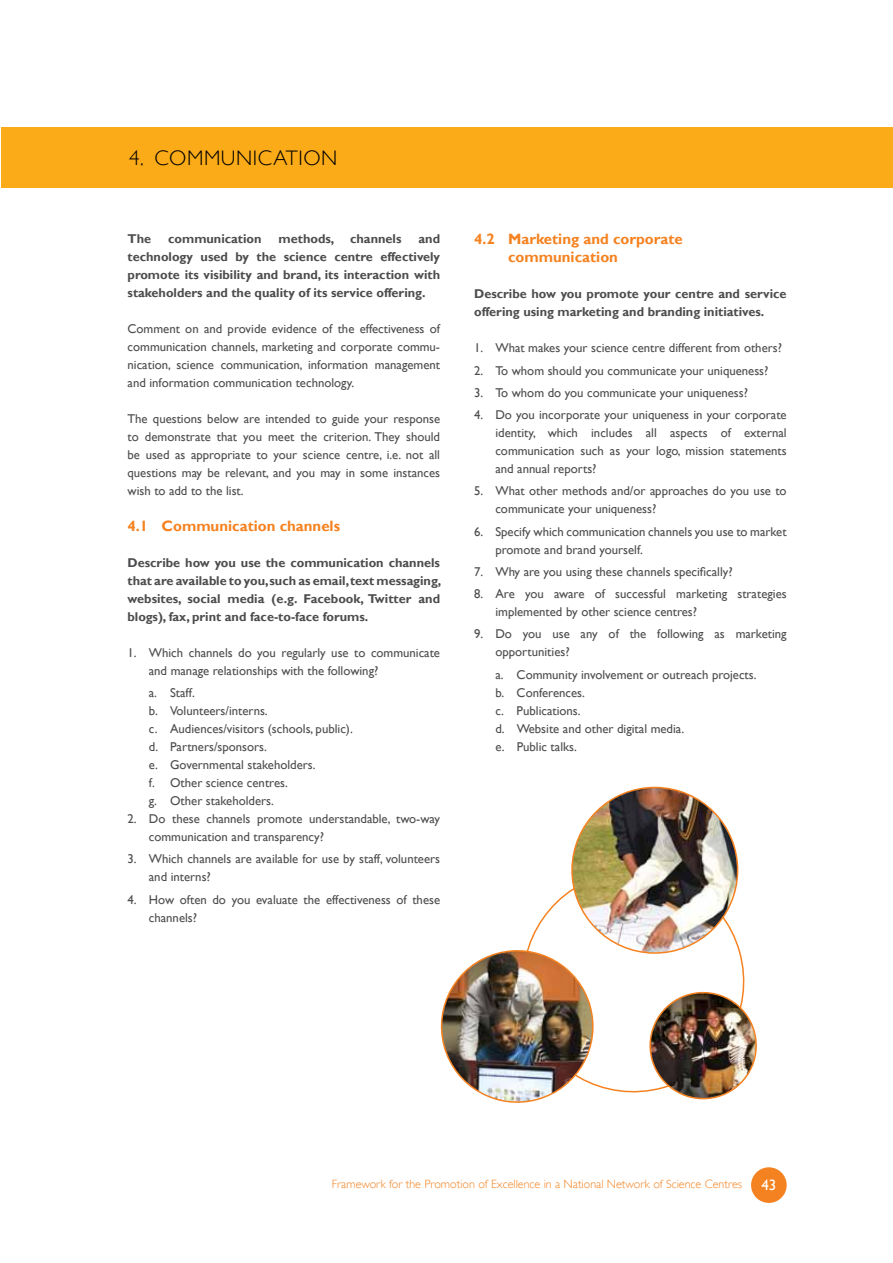
<style>
.page{position:relative;width:893px;height:1263px;background:#fff}
.page>*{position:absolute;margin:0;border:0;box-sizing:border-box;transform-origin:0 0}
.t1{font:300 21px "Gill Sans";letter-spacing:.025em;color:#000}
.t2{font:700 15px/18px "Gill Sans";color:#f58220}
.t3{font:15px "Gill Sans";color:#fff}
.t4{font:12.75px/18px "Gill Sans";color:#4d4d4f}
.t5{font:700 12.75px/18px "Gill Sans";color:#4d4d4f;text-align:justify}
.t6{font:300 12px "Gill Sans";color:#f58220}
</style>
<div class="page">
<div style="left:751px;top:1167px;width:36px;height:36px;background:#f58220;border-radius:50%"></div>
<div style="left:2px;top:128px;width:891px;height:60px;background:#fbab18"></div>
<svg style="left:529px;top:860px;width:216px;height:233px"></svg>
<img style="left:644px;top:987px;width:113px;height:113px">
<img style="left:572px;top:789px;width:166px;height:164px">
<img style="left:440px;top:942px;width:161px;height:161px">
<h1 class="t1" style="left:129px;top:146px;width:210px">4. COMMUNICATION</h1>
<p class="t5" style="left:128px;top:230px;width:25px">The</p>
<p class="t5" style="left:168px;top:230px;width:95px">communication</p>
<p class="t5" style="left:279px;top:230px;width:124px">methods, channels</p>
<p class="t5" style="left:128px;top:230px;width:314px;text-indent:291px">and technology used by the science centre effectively promote its visibility and brand, its interaction with stakeholders and the quality of its service offering.</p>
<p class="t4" style="left:128px;top:320px;width:314px;text-align:justify">Comment on and provide evidence of the effectiveness of communication channels, marketing and corporate commu&shy;nication, science communication, information management and information communication technology.</p>
<p class="t4" style="left:128px;top:410px;width:314px;text-align:justify">The questions below are intended to guide your response to demonstrate that you meet the criterion. They should be used as appropriate to your science centre, i.e. not all questions may be relevant, and you may in some instances wish to add to the list.</p>
<p class="t2" style="left:128px;top:517px;width:214px">4.1 Communication channels</p>
<p class="t5" style="left:128px;top:554px;width:315px">Describe how you use the communication channels that are available to you, such as email, text messaging, websites, social media (e.g. Facebook, Twitter and blogs), fax, print and face-to-face forums.</p>
<p class="t4" style="left:149px;top:644px;width:293px;text-indent:-21px">1. Which channels do you regularly use to communicate and manage relationships with the following?</p>
<p class="t4" style="left:149px;top:684px;width:205px">a. Staff.<br>b. Volunteers/interns.<br>c. Audiences/visitors (schools, public). d. Partners/sponsors.<br>e. Governmental stakeholders.<br>f. Other science centres.<br>g. Other stakeholders.</p>
<p class="t4" style="left:149px;top:810px;width:293px;text-indent:-21px">2. Do these channels promote understandable, two-way communication and transparency?</p>
<p class="t4" style="left:149px;top:850px;width:293px;text-indent:-21px">3. Which channels are available for use by staff, volunteers and interns?</p>
<p class="t4" style="left:149px;top:890px;width:293px;text-indent:-21px">4. How often do you evaluate the effectiveness of these channels?</p>
<p class="t2" style="left:508px;top:231px;width:176px;text-indent:-34px">4.2 Marketing and corporate communication</p>
<p class="t5" style="left:474px;top:285px;width:314px">Describe how you promote your centre and service offering using marketing and branding initiatives.</p>
<p class="t4" style="left:474px;top:339px;width:309px">1. What makes your science centre different from others?</p>
<p class="t4" style="left:474px;top:361px;width:296px">2. To whom should you communicate your uniqueness?</p>
<p class="t4" style="left:474px;top:384px;width:275px">3. To whom do you communicate your uniqueness?</p>
<p class="t4" style="left:495px;top:406px;width:293px;text-align:justify;text-indent:-21px">4. Do you incorporate your uniqueness in your corporate identity, which includes all aspects of external communication such as your logo, mission statements and annual reports?</p>
<p class="t4" style="left:495px;top:482px;width:293px;text-indent:-21px">5. What other methods and/or approaches do you use to communicate your uniqueness?</p>
<p class="t4" style="left:495px;top:522px;width:293px;text-indent:-21px">6. Specify which communication channels you use to market promote and brand yourself.</p>
<p class="t4" style="left:474px;top:563px;width:260px">7. Why are you using these channels specifically?</p>
<p class="t4" style="left:495px;top:585px;width:293px;text-indent:-21px">8. Are you aware of successful marketing strategies implemented by other science centres?</p>
<p class="t4" style="left:495px;top:625px;width:293px;text-indent:-21px">9. Do you use any of the following as marketing opportunities?</p>
<p class="t4" style="left:495px;top:665px;width:263px">a. Community involvement or outreach projects. b. Conferences.<br>c. Publications.<br>d. Website and other digital media.<br>e. Public talks.</p>
<p class="t6" style="left:332px;top:1177px;width:412px">Framework for the Promotion of Excellence in a National Network of Science Centres</p>
<p class="t3" style="left:761px;top:1176px;width:17px">43</p>
</div>
